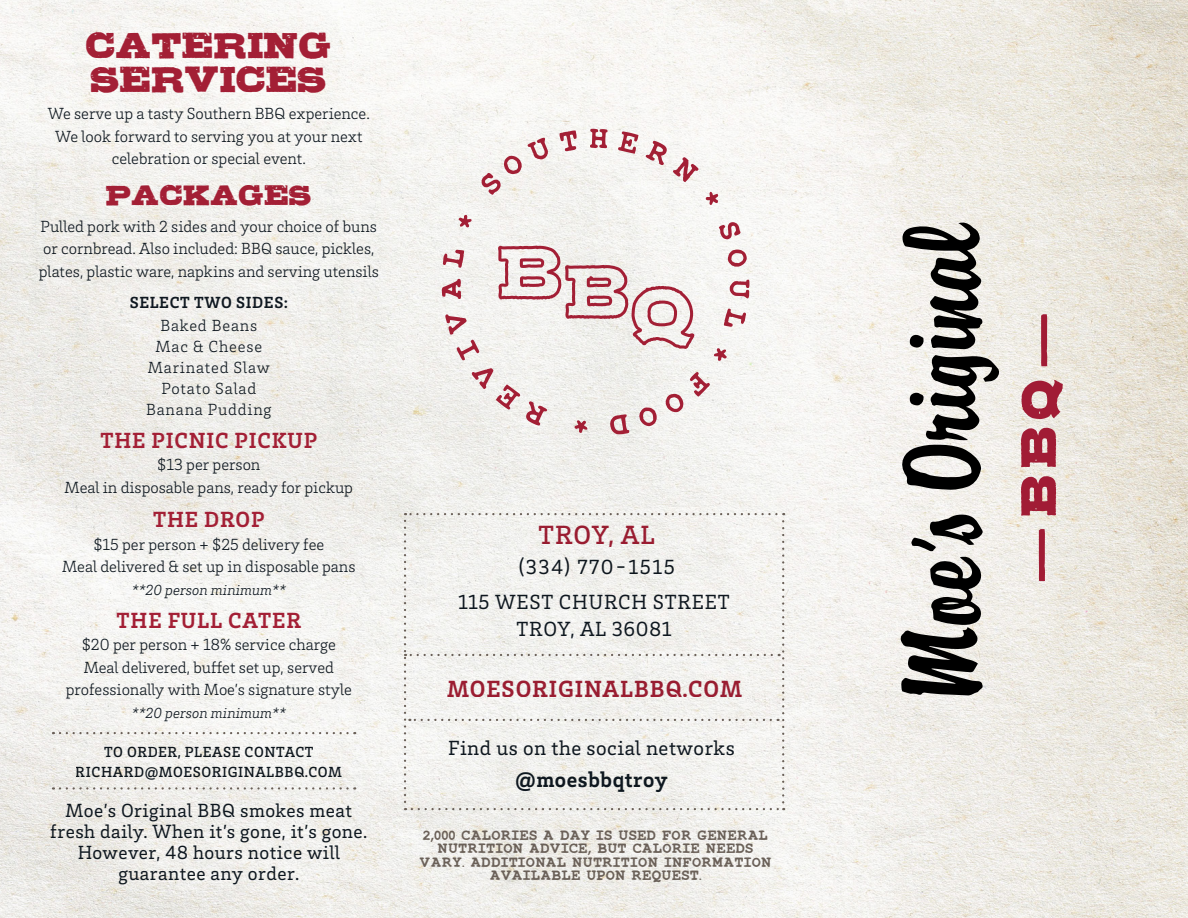
<style>
.page{position:relative;width:1188px;height:918px;background:#fff}
.page>*{position:absolute;margin:0;border:0;box-sizing:border-box;transform-origin:0 0}
.t1{font:48px/34.5px "Gipsiero";color:#a31f35}
.t2{font:37.5px "Gipsiero";color:#a31f35}
.t3{font:500 27px "Brix Slab";letter-spacing:.035em;color:#a31f35}
.t4{font:700 24px "Brix Slab";letter-spacing:.04em;color:#a31f35}
.t5{font:700 22.5px "Brix Slab";letter-spacing:.04em;color:#a31f35}
.t6{font:700 22.5px "Brix Slab";letter-spacing:.025em;color:#0e171f}
.t7{font:21px/34.7px "Brix Slab";letter-spacing:.025em;color:#0e171f;text-align:center}
.t8{font:19.5px/21px "Brix Slab";letter-spacing:.025em;color:#0e171f;text-align:center}
.t9{font:300 16.5px/22.5px "Brix Slab";color:#0e171f;text-align:center}
.t10{font:300 16.5px "Brix Slab";letter-spacing:.05em;color:#0e171f}
.t11{font:700 16.5px "Brix Slab";letter-spacing:.04em;color:#0e171f}
.t12{font:500 15px/19.5px "Brix Slab";letter-spacing:.04em;color:#0e171f;text-align:center}
.t13{font:italic 300 15px "Brix Slab";color:#0e171f}
.t14{font:11.25px/13.5px "Type Wrong Smudged Bold";letter-spacing:.05em;color:#6a6058;text-align:center}
</style>
<div class="page">
<img style="left:0;top:0;width:1188px;height:918px">
<svg style="left:900px;top:513px;width:83px;height:183px"></svg>
<svg style="left:897px;top:355px;width:102px;height:135px"></svg>
<svg style="left:901px;top:222px;width:82px;height:127px"></svg>
<svg style="left:1039px;top:529px;width:6px;height:52px"></svg>
<svg style="left:1021px;top:476px;width:35px;height:40px"></svg>
<svg style="left:1021px;top:428px;width:35px;height:39px"></svg>
<svg style="left:1021px;top:380px;width:42px;height:39px;background:#be6a77"></svg>
<svg style="left:1041px;top:314px;width:6px;height:52px"></svg>
<svg style="left:53px;top:787px;width:295px;height:3px"></svg>
<svg style="left:482px;top:156px;width:40px;height:39px"></svg>
<svg style="left:528px;top:138px;width:20px;height:21px"></svg>
<svg style="left:560px;top:131px;width:17px;height:20px"></svg>
<svg style="left:590px;top:129px;width:18px;height:19px"></svg>
<svg style="left:618px;top:131px;width:20px;height:23px"></svg>
<svg style="left:646px;top:141px;width:21px;height:24px"></svg>
<svg style="left:673px;top:157px;width:26px;height:25px"></svg>
<svg style="left:706px;top:192px;width:12px;height:13px"></svg>
<svg style="left:719px;top:222px;width:21px;height:17px"></svg>
<svg style="left:728px;top:250px;width:19px;height:17px"></svg>
<svg style="left:730px;top:280px;width:19px;height:18px"></svg>
<svg style="left:724px;top:309px;width:22px;height:18px"></svg>
<svg style="left:714px;top:348px;width:13px;height:13px"></svg>
<svg style="left:690px;top:372px;width:20px;height:25px"></svg>
<svg style="left:666px;top:394px;width:17px;height:18px"></svg>
<svg style="left:639px;top:407px;width:18px;height:19px"></svg>
<svg style="left:610px;top:414px;width:19px;height:20px"></svg>
<svg style="left:574px;top:420px;width:13px;height:13px"></svg>
<svg style="left:526px;top:401px;width:21px;height:25px"></svg>
<svg style="left:472px;top:368px;width:48px;height:42px"></svg>
<svg style="left:445px;top:314px;width:34px;height:46px"></svg>
<svg style="left:442px;top:279px;width:19px;height:20px"></svg>
<svg style="left:443px;top:250px;width:21px;height:18px"></svg>
<svg style="left:459px;top:215px;width:13px;height:12px"></svg>
<svg style="left:498px;top:246px;width:196px;height:103px"></svg>
<svg style="left:53px;top:732px;width:295px;height:2px"></svg>
<svg style="left:404px;top:513px;width:380px;height:297px"></svg>
<p class="t1" style="left:86px;top:29px;width:248px">CATERING<br>SERVICES</p>
<p class="t9" style="left:48px;top:102px;width:324px">We serve up a tasty Southern BBQ experience.<br>We look forward to serving you at your next celebration or special event.</p>
<p class="t2" style="left:106px;top:182px;width:208px">PACKAGES</p>
<p class="t9" style="left:39px;top:214px;width:342px;text-align:left">Pulled pork with 2 sides and your choice of buns or cornbread. Also included: BBQ sauce, pickles, plates, plastic ware, napkins and serving utensils</p>
<p class="t11" style="left:130px;top:292px;width:160px">SELECT TWO SIDES:</p>
<p class="t10" style="left:160px;top:315px;width:98px">Baked Beans</p>
<p class="t10" style="left:156px;top:336px;width:108px">Mac &amp; Cheese</p>
<p class="t10" style="left:148px;top:357px;width:124px">Marinated Slaw</p>
<p class="t10" style="left:161px;top:378px;width:96px">Potato Salad</p>
<p class="t10" style="left:146px;top:399px;width:127px">Banana Pudding</p>
<p class="t5" style="left:101px;top:425px;width:218px">THE PICNIC PICKUP</p>
<p class="t9" style="left:157px;top:453px;width:105px">$13 per person</p>
<p class="t9" style="left:65px;top:475px;width:290px">Meal in disposable pans, ready for pickup</p>
<p class="t5" style="left:153px;top:505px;width:113px">THE DROP</p>
<p class="t9" style="left:93px;top:532px;width:233px">$15 per person + $25 delivery fee</p>
<p class="t9" style="left:62px;top:555px;width:295px">Meal delivered &amp; set up in disposable pans</p>
<p class="t13" style="left:132px;top:580px;width:156px">**20 person minimum**</p>
<p class="t5" style="left:117px;top:605px;width:186px">THE FULL CATER</p>
<p class="t9" style="left:82px;top:633px;width:256px">$20 per person + 18% service charge</p>
<p class="t9" style="left:84px;top:655px;width:252px">Meal delivered, buffet set up, served</p>
<p class="t9" style="left:66px;top:678px;width:288px">professionally with Moe’s signature style</p>
<p class="t13" style="left:132px;top:703px;width:156px">**20 person minimum**</p>
<p class="t12" style="left:76px;top:742px;width:268px">TO ORDER, PLEASE CONTACT<br>RICHARD@MOESORIGINALBBQ.COM</p>
<p class="t8" style="left:50px;top:799px;width:319px">Moe’s Original BBQ smokes meat fresh daily. When it’s gone, it’s gone.</p>
<p class="t8" style="left:78px;top:841px;width:264px">However, 48 hours notice will guarantee any order.</p>
<h3 class="t3" style="left:539px;top:517px;width:118px">TROY, AL</h3>
<p class="t7" style="left:458px;top:549px;width:273px">(334) 770-1515<br>115 WEST CHURCH STREET</p>
<p class="t7" style="left:516px;top:610px;width:157px">TROY, AL 36081</p>
<h3 class="t4" style="left:447px;top:673px;width:296px">MOESORIGINALBBQ.COM</h3>
<p class="t7" style="left:448px;top:730px;width:288px">Find us on the social networks</p>
<p class="t6" style="left:515px;top:765px;width:154px">@moesbbqtroy</p>
<p class="t14" style="left:420px;top:829px;width:353px">2,000 CALORIES A DAY IS USED FOR GENERAL NUTRITION ADVICE, BUT CALORIE NEEDS VARY. ADDITIONAL NUTRITION INFORMATION AVAILABLE UPON REQUEST.</p>
</div>
